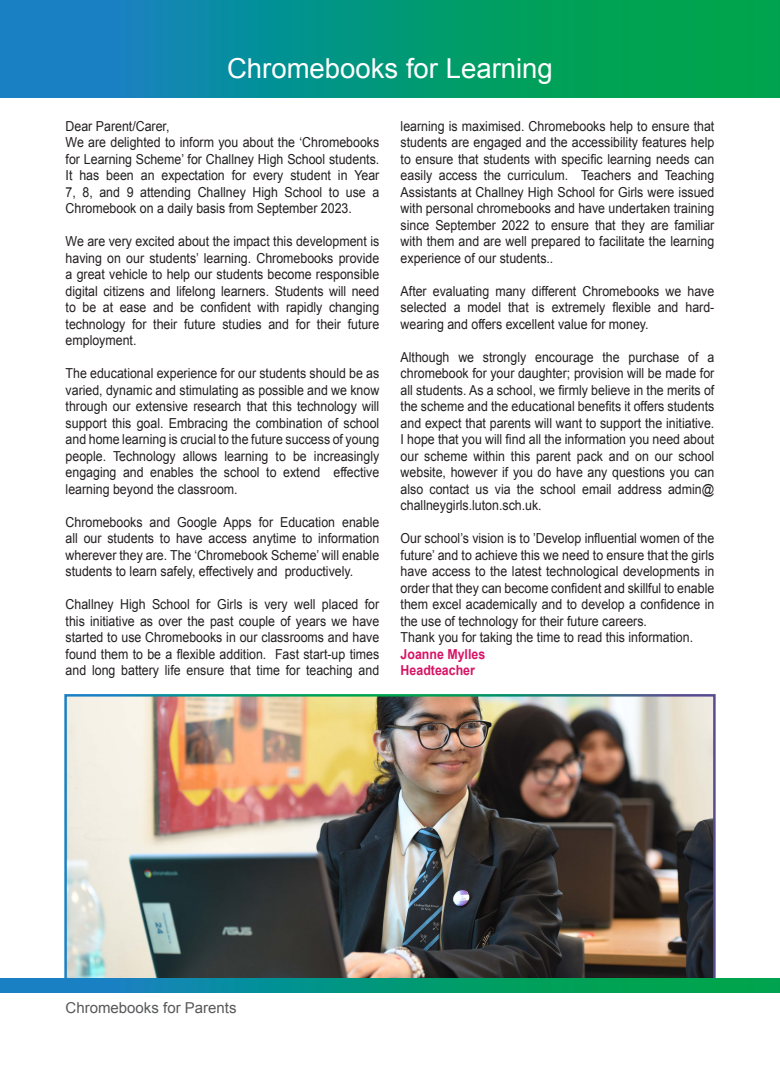
<style>
.page{position:relative;width:780px;height:1088px;background:#fff}
.page>*{position:absolute;margin:0;border:0;box-sizing:border-box;transform-origin:0 0}
.t1{font:27.5px "Arial";color:#fff}
.t2{font:15px "Arial";color:#57585a}
.t3{font:13.75px/16.5px "Arial";color:#231f20;text-align:justify;scale:.9 1}
.t4{font:700 13.75px "Arial";color:#d71466;scale:.9 1}
</style>
<div class="page">
<img style="left:67px;top:697px;width:645px;height:281px">
<svg style="left:0;top:0;width:780px;height:97px;background:#069580"></svg>
<svg style="left:0;top:978px;width:780px;height:14px;background:#069580"></svg>
<p class="t1" style="left:227px;top:51px;width:327px">Chromebooks for Learning</p>
<p class="t3" style="left:66px;top:118px;width:117px">Dear Parent/Carer,</p>
<p class="t3" style="left:66px;top:134px;width:350px">We are delighted to inform you about the ‘Chromebooks for Learning Scheme’ for Challney High School students.<br>It has been an expectation for every student in Year 7, 8, and 9 attending Challney High School to use a Chromebook on a daily basis from September 2023.</p>
<p class="t3" style="left:66px;top:233px;width:350px">We are very excited about the impact this development is having on our students’ learning. Chromebooks provide a great vehicle to help our students become responsible digital citizens and lifelong learners. Students will need to be at ease and be confident with rapidly changing technology for their future studies and for their future employment.</p>
<p class="t3" style="left:66px;top:365px;width:350px">The educational experience for our students should be as varied, dynamic and stimulating as possible and we know through our extensive research that this technology will support this goal. Embracing the combination of school and home learning is crucial to the future success of young people. Technology allows learning to be increasingly engaging and enables the school to extend effective learning beyond the classroom.</p>
<p class="t3" style="left:66px;top:514px;width:350px">Chromebooks and Google Apps for Education enable all our students to have access anytime to information wherever they are. The ‘Chromebook Scheme’ will enable students to learn safely, effectively and productively.</p>
<p class="t3" style="left:66px;top:596px;width:350px">Challney High School for Girls is very well placed for this initiative as over the past couple of years we have started to use Chromebooks in our classrooms and have found them to be a flexible addition. Fast start-up times and long battery life ensure that time for teaching and</p>
<p class="t3" style="left:400px;top:118px;width:350px">learning is maximised. Chromebooks help to ensure that students are engaged and the accessibility features help to ensure that students with specific learning needs can easily access the curriculum. Teachers and Teaching Assistants at Challney High School for Girls were issued with personal chromebooks and have undertaken training since September 2022 to ensure that they are familiar with them and are well prepared to facilitate the learning experience of our students..</p>
<p class="t3" style="left:400px;top:283px;width:350px">After evaluating many different Chromebooks we have selected a model that is extremely flexible and hard&shy;wearing and offers excellent value for money.</p>
<p class="t3" style="left:400px;top:349px;width:350px">Although we strongly encourage the purchase of a chromebook for your daughter; provision will be made for all students. As a school, we firmly believe in the merits of the scheme and the educational benefits it offers students and expect that parents will want to support the initiative.<br>I hope that you will find all the information you need about our scheme within this parent pack and on our school website, however if you do have any questions you can also contact us via the school email address admin@ challneygirls.luton.sch.uk.</p>
<p class="t3" style="left:400px;top:530px;width:350px">Our school’s vision is to ’Develop influential women of the future’ and to achieve this we need to ensure that the girls have access to the latest technological developments in order that they can become confident and skillful to enable them excel academically and to develop a confidence in the use of technology for their future careers.</p>
<p class="t3" style="left:400px;top:629px;width:326px">Thank you for taking the time to read this information.</p>
<p class="t4" style="left:400px;top:645px;width:95px">Joanne Mylles</p>
<p class="t4" style="left:400px;top:661px;width:84px">Headteacher</p>
<p class="t2" style="left:66px;top:998px;width:172px">Chromebooks for Parents</p>
</div>
